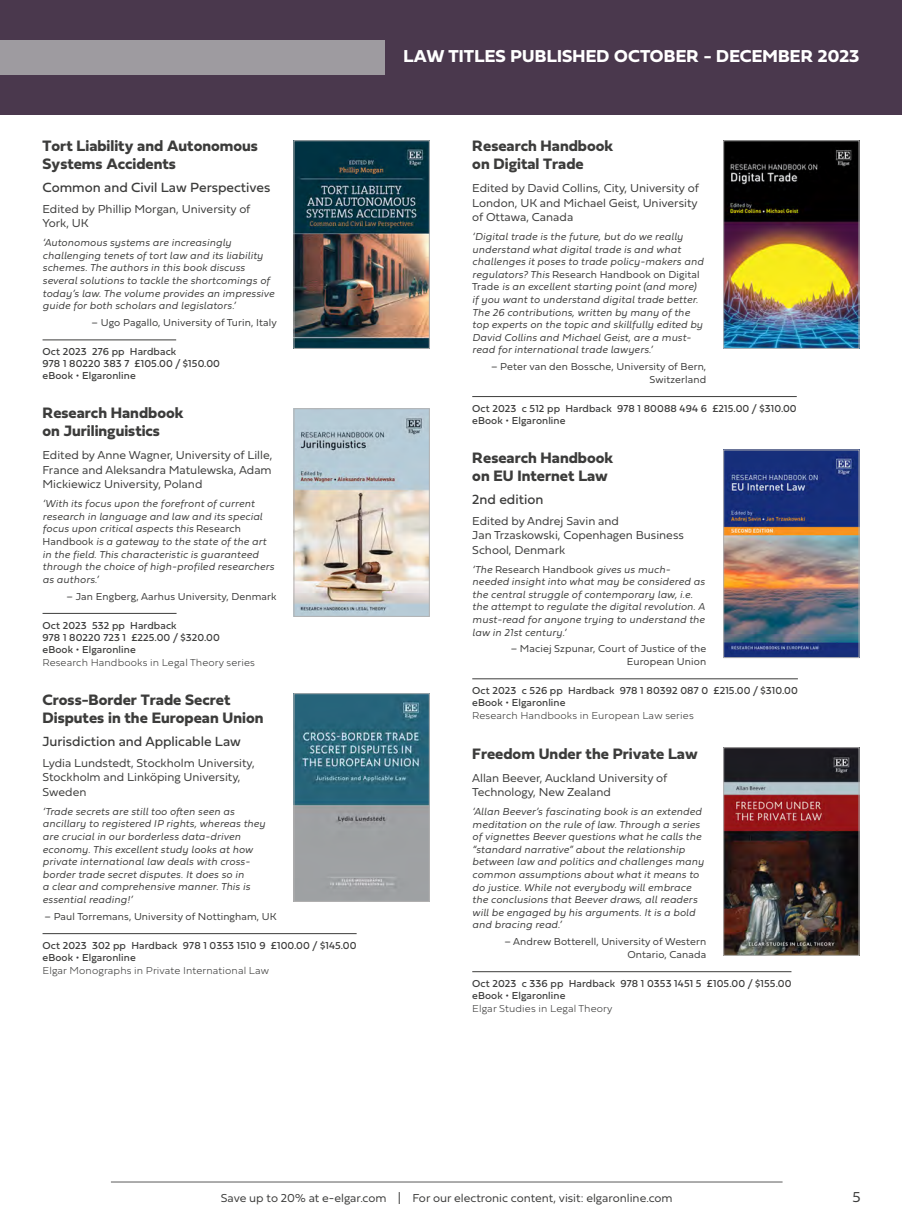
<style>
.page{position:relative;width:902px;height:1225px;background:#fff}
.page>*{position:absolute;margin:0;border:0;box-sizing:border-box;transform-origin:0 0}
.t1{font:700 18px "Fieldwork Hum";letter-spacing:.01em;color:#fff}
.t2{font:700 15.75px/18px "Fieldwork Hum";color:#3c3c3b}
.t3{font:15px "Fieldwork Hum Light";color:#3c3c3b}
.t4{font:13.8px "Fieldwork Hum";color:#3c3c3b}
.t5{font:12px/14.4px "Fieldwork Hum Light";color:#3c3c3b}
.t6{font:italic 300 10.5px/12.6px "Fieldwork";letter-spacing:.01em;color:#3c3c3b}
.t7{font:10.5px/12px "Fieldwork Hum";letter-spacing:.01em;color:#3c3c3b}
.t8{font:10.5px/12.6px "Fieldwork Hum Light";letter-spacing:.01em;color:#3c3c3b;text-align:right}
.t9{font:100 10.5px "Fieldwork Hum";letter-spacing:.01em;color:#3c3c3b}
.s1{font-family:"Fieldwork Hum Light";font-weight:400;font-style:normal}
.s2{font-family:"Fieldwork";font-weight:300;font-style:italic}
.s3{font-size:18px}
</style>
<div class="page">
<hr style="left:111px;top:1181px;width:671px;height:1px;background:#3c3c3b">
<div style="left:0;top:0;width:901px;height:115px;background:#4a384d"></div>
<div style="left:0;top:40px;width:384px;height:34px;background:#9e9ba0"></div>
<hr style="left:472px;top:396px;width:324px;height:1px;background:#3c3c3b">
<hr style="left:472px;top:678px;width:325px;height:1px;background:#3c3c3b">
<hr style="left:472px;top:971px;width:319px;height:1px;background:#3c3c3b">
<hr style="left:43px;top:339px;width:133px;height:1px;background:#3c3c3b">
<hr style="left:43px;top:613px;width:133px;height:1px;background:#3c3c3b">
<hr style="left:43px;top:933px;width:313px;height:1px;background:#3c3c3b">
<img style="left:295px;top:142px;width:132px;height:205px">
<div style="left:293px;top:140px;width:136px;height:209px;border:1px solid #b3b2b2"></div>
<img style="left:295px;top:410px;width:132px;height:205px">
<div style="left:293px;top:408px;width:136px;height:209px;border:1px solid #b3b2b2"></div>
<img style="left:295px;top:695px;width:132px;height:204px">
<div style="left:293px;top:693px;width:136px;height:208px;border:1px solid #b3b2b2"></div>
<img style="left:725px;top:142px;width:132px;height:205px">
<div style="left:723px;top:140px;width:136px;height:209px;border:1px solid #b3b2b2"></div>
<img style="left:725px;top:451px;width:132px;height:205px">
<div style="left:723px;top:449px;width:136px;height:209px;border:1px solid #b3b2b2"></div>
<img style="left:725px;top:749px;width:132px;height:204px">
<div style="left:723px;top:747px;width:136px;height:208px;border:1px solid #b3b2b2"></div>
<h2 class="t2" style="left:43px;top:136px;width:217px">Tort Liability and Autonomous<br>Systems Accidents</h2>
<h3 class="t4" style="left:43px;top:177px;width:229px">Common and Civil Law Perspectives</h3>
<p class="t5" style="left:43px;top:201px;width:209px">Edited by Phillip Morgan, University of<br>York, UK</p>
<p class="t6" style="left:43px;top:236px;width:233px">‘Autonomous systems are increasingly challenging tenets of tort law and its liability schemes. The authors in this book discuss several solutions to tackle the shortcomings of today’s law. The volume provides an impressive guide for both scholars and legislators.’</p>
<p class="t8" style="left:92px;top:316px;width:187px">– Ugo Pagallo, University of Turin, Italy</p>
<p class="t7" style="left:43px;top:345px;width:179px">Oct 2023 276 pp Hardback<br>978 1 80220 383 7 £105.00 / $150.00 eBook • Elgaronline</p>
<h2 class="t2" style="left:43px;top:403px;width:142px">Research Handbook on Jurilinguistics</h2>
<p class="t5" style="left:43px;top:447px;width:231px;text-align:justify">Edited by Anne Wagner, University of Lille, France and Aleksandra Matulewska, Adam Mickiewicz University, Poland</p>
<p class="t6" style="left:43px;top:497px;width:233px">‘With its focus upon the forefront of current research in language and law and its special focus upon critical aspects this <span class="s1">Research Handbook</span> is a gateway to the state of the art in the field. This characteristic is guaranteed through the choice of high-profiled researchers as authors.’</p>
<p class="t8" style="left:67px;top:589px;width:211px">– Jan Engberg, Aarhus University, Denmark</p>
<p class="t7" style="left:43px;top:619px;width:179px">Oct 2023 532 pp Hardback<br>978 1 80220 723 1 £225.00 / $320.00 eBook • Elgaronline</p>
<p class="t9" style="left:43px;top:654px;width:214px">Research Handbooks in Legal Theory series</p>
<h2 class="t2" style="left:43px;top:690px;width:222px">Cross-Border Trade Secret<br>Disputes in the European Union</h2>
<h3 class="t4" style="left:43px;top:730px;width:200px">Jurisdiction and Applicable Law</h3>
<p class="t5" style="left:43px;top:755px;width:214px">Lydia Lundstedt, Stockholm University,<br>Stockholm and Linköping University,<br>Sweden</p>
<p class="t6" style="left:43px;top:804px;width:224px">‘Trade secrets are still too often seen as ancillary to registered IP rights, whereas they are crucial in our borderless data-driven economy. This excellent study looks at how private international law deals with cross&shy;border trade secret disputes. It does so in<br>a clear and comprehensive manner. This is essential reading!’</p>
<p class="t8" style="left:44px;top:909px;width:234px">– Paul Torremans, University of Nottingham, UK</p>
<p class="t7" style="left:43px;top:939px;width:315px">Oct 2023 302 pp Hardback 978 1 0353 1510 9 £100.00 / $145.00 eBook • Elgaronline</p>
<p class="t9" style="left:43px;top:962px;width:228px">Elgar Monographs in Private International Law</p>
<h1 class="t1" style="left:403px;top:42px;width:457px">LAW TITLES PUBLISHED OCTOBER - DECEMBER 2023</h1>
<h2 class="t2" style="left:472px;top:136px;width:142px">Research Handbook on Digital Trade</h2>
<p class="t5" style="left:472px;top:180px;width:228px;text-align:justify">Edited by David Collins, City, University of London, UK and Michael Geist, University of Ottawa, Canada</p>
<p class="t6" style="left:472px;top:230px;width:233px">‘Digital trade is the future, but do we really understand what digital trade is and what challenges it poses to trade policy-makers and</p>
<p class="t8" style="left:472px;top:267px;width:229px"><span class="s2">regulators? This</span> Research Handbook on Digital</p>
<p class="t6" style="left:472px;top:280px;width:232px"><span class="s1">Trade</span> is an excellent starting point (and more) if you want to understand digital trade better.<br>The 26 contributions, written by many of the top experts on the topic and skillfully edited by David Collins and Michael Geist, are a must&shy;read for international trade lawyers.’</p>
<p class="t8" style="left:491px;top:360px;width:217px">– Peter van den Bossche, University of Bern,<br>Switzerland</p>
<p class="t7" style="left:472px;top:402px;width:326px">Oct 2023 c 512 pp Hardback 978 1 80088 494 6 £215.00 / $310.00 eBook • Elgaronline</p>
<h2 class="t2" style="left:472px;top:448px;width:142px">Research Handbook on EU Internet Law</h2>
<h3 class="t4" style="left:472px;top:488px;width:73px">2nd edition</h3>
<p class="t5" style="left:472px;top:513px;width:213px">Edited by Andrej Savin and<br>Jan Trzaskowski, Copenhagen Business<br>School, Denmark</p>
<p class="t6" style="left:472px;top:562px;width:234px">‘The <span class="s1">Research Handbook</span> gives us much&shy;needed insight into what may be considered as the central struggle of contemporary law, i.e. the attempt to regulate the digital revolution. A must-read for anyone trying to understand the law in 21st century.’</p>
<p class="t8" style="left:510px;top:642px;width:197px">– Maciej Szpunar, Court of Justice of the<br>European Union</p>
<p class="t7" style="left:472px;top:684px;width:327px">Oct 2023 c 526 pp Hardback 978 1 80392 087 0 £215.00 / $310.00 eBook • Elgaronline</p>
<p class="t9" style="left:472px;top:707px;width:223px">Research Handbooks in European Law series</p>
<h2 class="t2" style="left:472px;top:744px;width:227px">Freedom Under the Private Law</h2>
<p class="t5" style="left:472px;top:770px;width:197px">Allan Beever, Auckland University of<br>Technology, New Zealand</p>
<p class="t6" style="left:472px;top:804px;width:233px">‘Allan Beever’s fascinating book is an extended meditation on the rule of law. Through a series of vignettes Beever questions what he calls the “standard narrative” about the relationship between law and politics and challenges many common assumptions about what it means to do justice. While not everybody will embrace the conclusions that Beever draws, all readers will be engaged by his arguments. It is a bold and bracing read.’</p>
<p class="t8" style="left:504px;top:935px;width:203px">– Andrew Botterell, University of Western<br>Ontario, Canada</p>
<p class="t7" style="left:472px;top:977px;width:321px">Oct 2023 c 336 pp Hardback 978 1 0353 1451 5 £105.00 / $155.00 eBook • Elgaronline</p>
<p class="t9" style="left:472px;top:1000px;width:142px">Elgar Studies in Legal Theory</p>
<p class="t5" style="left:221px;top:1190px;width:453px">Save up to 20% at e-elgar.com <span class="s3">I</span> For our electronic content, visit: elgaronline.com</p>
<h3 class="t3" style="left:852px;top:1184px;width:10px">5</h3>
</div>
